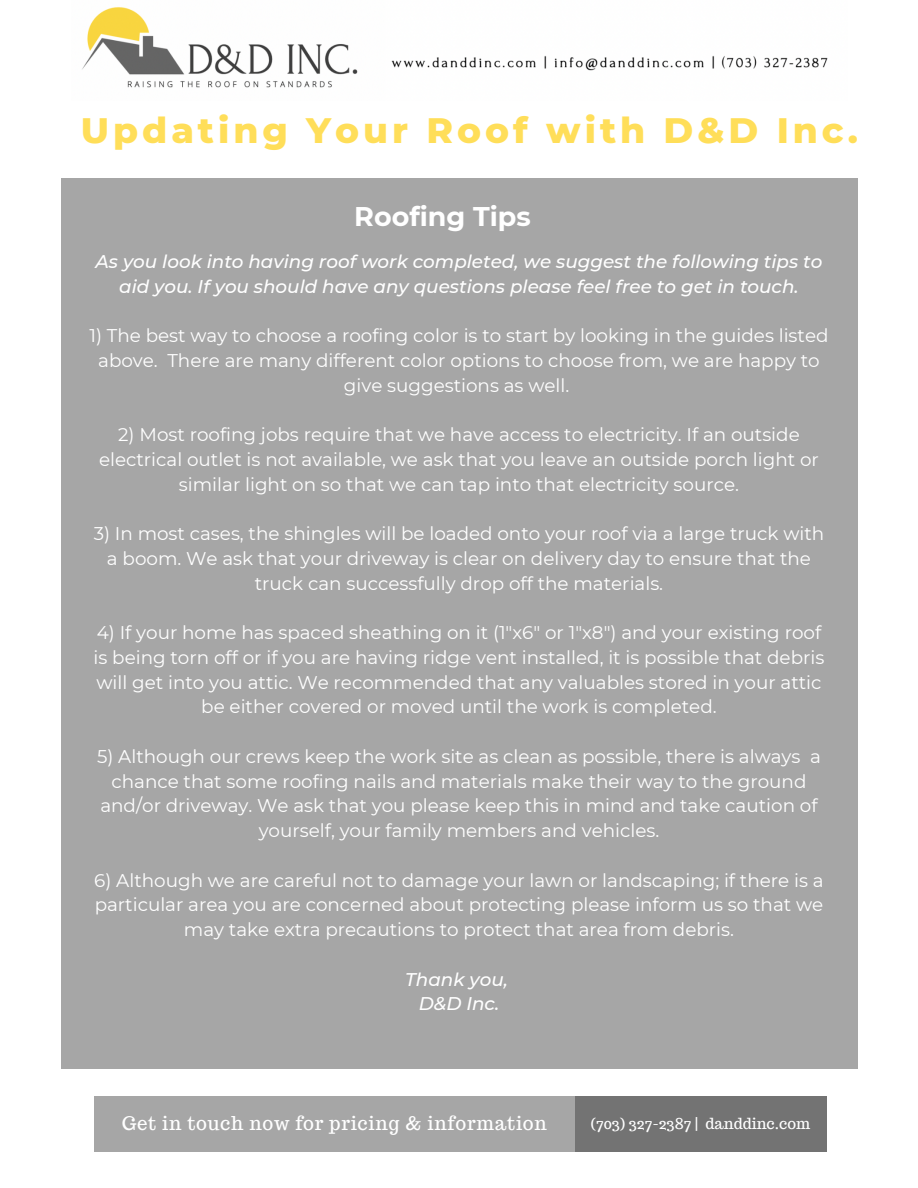
<style>
.page{position:relative;width:918px;height:1188px;background:#fff}
.page>*{position:absolute;margin:0;border:0;box-sizing:border-box;transform-origin:0 0}
.t1{font:800 36.15px "Montserrat";letter-spacing:.11em;color:#ffde59}
.t2{font:700 27px "Montserrat";color:#fff}
.t3{font:18.75px "Trocchi";letter-spacing:.04em;color:#fff}
.t4{font:18.3px/24.8px "Montserrat";color:#fff;text-align:center}
.t5{font:italic 500 18.3px/24.8px "Montserrat";color:#fff;text-align:center}
.t6{font:15px "Trocchi";color:#fff}
</style>
<div class="page">
<div style="left:94px;top:1096px;width:506px;height:55px;background:#a6a6a6"></div>
<div style="left:575px;top:1096px;width:252px;height:55px;background:#737373"></div>
<img style="left:82px;top:7px;width:746px;height:81px">
<div style="left:62px;top:178px;width:796px;height:891px;background:#a6a6a6"></div>
<p class="t1" style="left:81px;top:108px;width:779px">Updating Your Roof with D&amp;D Inc.</p>
<p class="t2" style="left:354px;top:200px;width:178px">Roofing Tips</p>
<p class="t5" style="left:96px;top:249px;width:728px">As you look into having roof work completed, we suggest the following tips to aid you. If you should have any questions please feel free to get in touch.</p>
<p class="t4" style="left:89px;top:323px;width:741px">1) The best way to choose a roofing color is to start by looking in the guides listed above. There are many different color options to choose from, we are happy to give suggestions as well.</p>
<p class="t4" style="left:99px;top:422px;width:721px">2) Most roofing jobs require that we have access to electricity. If an outside electrical outlet is not available, we ask that you leave an outside porch light or similar light on so that we can tap into that electricity source.</p>
<p class="t4" style="left:94px;top:521px;width:732px">3) In most cases, the shingles will be loaded onto your roof via a large truck with a boom. We ask that your driveway is clear on delivery day to ensure that the truck can successfully drop off the materials.</p>
<p class="t4" style="left:94px;top:620px;width:732px">4) If your home has spaced sheathing on it (1"x6" or 1"x8") and your existing roof is being torn off or if you are having ridge vent installed, it is possible that debris will get into you attic. We recommended that any valuables stored in your attic be either covered or moved until the work is completed.</p>
<p class="t4" style="left:97px;top:744px;width:725px">5) Although our crews keep the work site as clean as possible, there is always a chance that some roofing nails and materials make their way to the ground and/or driveway. We ask that you please keep this in mind and take caution of yourself, your family members and vehicles.</p>
<p class="t4" style="left:94px;top:868px;width:731px">6) Although we are careful not to damage your lawn or landscaping; if there is a particular area you are concerned about protecting please inform us so that we may take extra precautions to protect that area from debris.</p>
<p class="t5" style="left:405px;top:967px;width:104px">Thank you,</p>
<p class="t5" style="left:419px;top:991px;width:82px">D&amp;D Inc.</p>
<p class="t3" style="left:122px;top:1111px;width:427px">Get in touch now for pricing &amp; information</p>
<p class="t6" style="left:591px;top:1114px;width:221px">(703) 327-2387 | danddinc.com</p>
</div>
